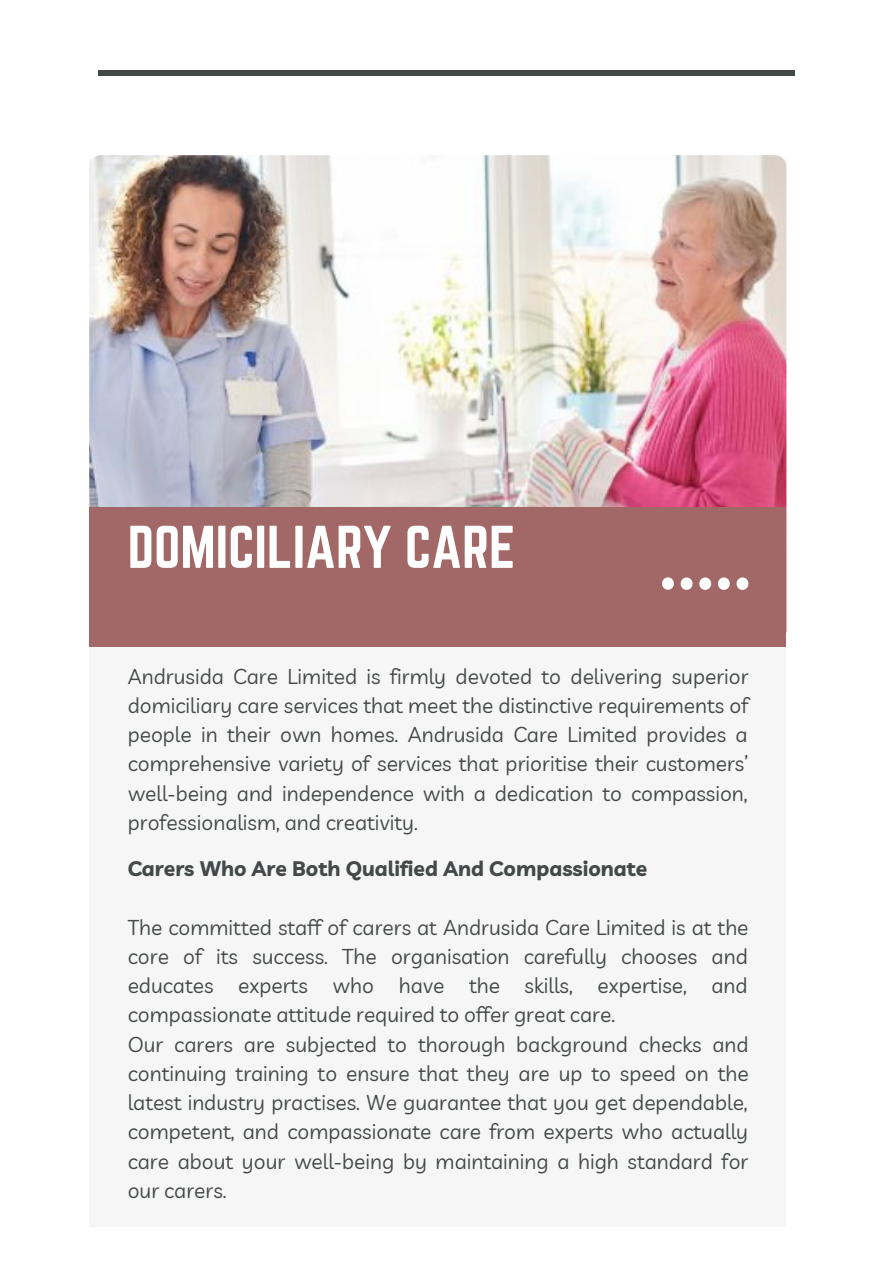
<style>
.page{position:relative;width:893px;height:1264px;background:#fff}
.page>*{position:absolute;margin:0;border:0;box-sizing:border-box;transform-origin:0 0}
.t1{font:52.65px "Norwester";color:#fff}
.t2{font:21px/29.2px "Livvic";color:#444848;text-align:justify}
.t3{font:700 21px "Livvic";color:#444848}
</style>
<div class="page">
<div style="left:98px;top:71px;width:696px;height:5px;background:#444848"></div>
<div style="left:89px;top:159px;width:697px;height:1068px;background:#f6f6f6"></div>
<img style="left:89px;top:155px;width:697px;height:487px;border-radius:12px">
<div style="left:90px;top:507px;width:696px;height:139px;background:#a26868"></div>
<svg style="left:662px;top:577px;width:11px;height:12px"></svg>
<svg style="left:680px;top:577px;width:12px;height:13px"></svg>
<svg style="left:699px;top:577px;width:12px;height:13px"></svg>
<svg style="left:718px;top:577px;width:11px;height:13px"></svg>
<svg style="left:736px;top:577px;width:12px;height:13px"></svg>
<p class="t1" style="left:128px;top:515px;width:389px">DOMICILIARY CARE</p>
<p class="t2" style="left:128px;top:661px;width:622px">Andrusida Care Limited is firmly devoted to delivering superior domiciliary care services that meet the distinctive requirements of people in their own homes. Andrusida Care Limited provides a comprehensive variety of services that prioritise their customers’ well-being and independence with a dedication to compassion, professionalism, and creativity.</p>
<p class="t3" style="left:128px;top:855px;width:521px">Carers Who Are Both Qualified And Compassionate</p>
<p class="t2" style="left:128px;top:912px;width:622px">The committed staff of carers at Andrusida Care Limited is at the core of its success. The organisation carefully chooses and educates experts who have the skills, expertise, and compassionate attitude required to offer great care.</p>
<p class="t2" style="left:128px;top:1029px;width:622px">Our carers are subjected to thorough background checks and continuing training to ensure that they are up to speed on the latest industry practises. We guarantee that you get dependable, competent, and compassionate care from experts who actually care about your well-being by maintaining a high standard for our carers.</p>
</div>
